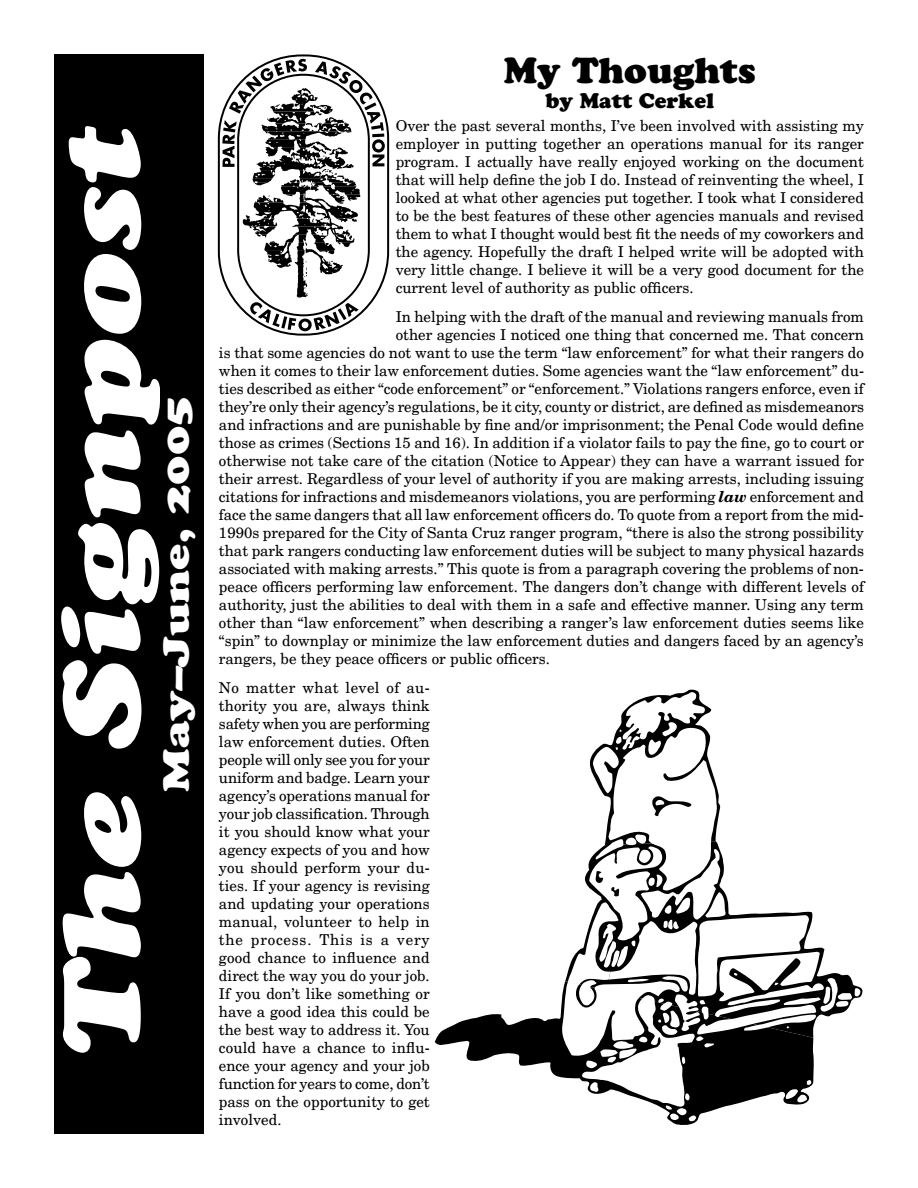
<style>
.page{position:relative;width:918px;height:1188px;background:#fff}
.page>*{position:absolute;margin:0;border:0;box-sizing:border-box;transform-origin:0 0}
.t1{font:italic 900 108px "Cooper";letter-spacing:-.005em;color:#fff;scale:1.3 1}
.t2{font:900 36px "Cooper";color:#fff;scale:1.3 1}
.Headline{font:900 36px "Cooper";color:#000}
.Sub_-_Headline{font:900 21px "Cooper";color:#000}
.Body_text{font:15px/18px "New Century Schlbk";color:#000;text-align:justify}
.s1{font-weight:700;font-style:italic}
</style>
<div class="page">
<div style="left:54px;top:54px;width:116px;height:1080px;background:#000"></div>
<div style="left:160px;top:54px;width:44px;height:1080px;background:#000"></div>
<svg style="left:217px;top:54px;width:172px;height:282px"></svg>
<svg style="left:222px;top:59px;width:163px;height:272px"></svg>
<svg style="left:434px;top:1012px;width:263px;height:113px"></svg>
<svg style="left:561px;top:689px;width:299px;height:432px"></svg>
<p class="t1" style="left:35px;top:1060px;width:720px;rotate:-90deg">The Signpost</p>
<p class="t2" style="left:154px;top:792px;width:306px;rotate:-90deg">May–June, 2005</p>
<p class="Headline" style="left:504px;top:48px;width:253px">My Thoughts</p>
<p class="Sub_-_Headline" style="left:546px;top:88px;width:170px">by Matt Cerkel</p>
<p class="Body_text" style="left:396px;top:116px;width:470px">Over the past several months, I’ve been involved with assisting my employer in putting together an operations manual for its ranger program. I actually have really enjoyed working on the document that will help define the job I do. Instead of reinventing the wheel, I looked at what other agencies put together. I took what I considered to be the best features of these other agencies manuals and revised them to what I thought would best fit the needs of my coworkers and the agency. Hopefully the draft I helped write will be adopted with very little change. I believe it will be a very good document for the current level of authority as public officers.</p>
<p class="Body_text" style="left:396px;top:307px;width:470px">In helping with the draft of the manual and reviewing manuals from</p>
<p class="Body_text" style="left:396px;top:325px;width:470px">other agencies I noticed one thing that concerned me. That concern</p>
<p class="Body_text" style="left:219px;top:343px;width:646px">is that some agencies do not want to use the term “law enforcement” for what their rangers do</p>
<p class="Body_text" style="left:219px;top:361px;width:646px">when it comes to their law enforcement duties. Some agencies want the “law enforcement” du-</p>
<p class="Body_text" style="left:219px;top:379px;width:646px">ties described as either “code enforcement” or “enforcement.” Violations rangers enforce, even if</p>
<p class="Body_text" style="left:219px;top:397px;width:647px">they’re only their agency’s regulations, be it city, county or district, are defined as misdemeanors</p>
<p class="Body_text" style="left:219px;top:415px;width:647px">and infractions and are punishable by fine and/or imprisonment; the Penal Code would define</p>
<p class="Body_text" style="left:219px;top:433px;width:647px">those as crimes (Sections 15 and 16). In addition if a violator fails to pay the fine, go to court or</p>
<p class="Body_text" style="left:219px;top:451px;width:646px">otherwise not take care of the citation (Notice to Appear) they can have a warrant issued for</p>
<p class="Body_text" style="left:219px;top:469px;width:647px">their arrest. Regardless of your level of authority if you are making arrests, including issuing</p>
<p class="Body_text" style="left:219px;top:487px;width:646px">citations for infractions and misdemeanors violations, you are performing <span class="s1">law</span> enforcement and</p>
<p class="Body_text" style="left:219px;top:505px;width:646px">face the same dangers that all law enforcement officers do. To quote from a report from the mid-</p>
<p class="Body_text" style="left:219px;top:523px;width:647px">1990s prepared for the City of Santa Cruz ranger program, “there is also the strong possibility</p>
<p class="Body_text" style="left:219px;top:541px;width:647px">that park rangers conducting law enforcement duties will be subject to many physical hazards</p>
<p class="Body_text" style="left:219px;top:559px;width:646px">associated with making arrests.” This quote is from a paragraph covering the problems of non-</p>
<p class="Body_text" style="left:219px;top:577px;width:646px">peace officers performing law enforcement. The dangers don’t change with different levels of</p>
<p class="Body_text" style="left:219px;top:595px;width:646px">authority, just the abilities to deal with them in a safe and effective manner. Using any term</p>
<p class="Body_text" style="left:219px;top:613px;width:646px">other than “law enforcement” when describing a ranger’s law enforcement duties seems like</p>
<p class="Body_text" style="left:219px;top:631px;width:646px">“spin” to downplay or minimize the law enforcement duties and dangers faced by an agency’s</p>
<p class="Body_text" style="left:219px;top:649px;width:333px">rangers, be they peace officers or public officers.</p>
<p class="Body_text" style="left:219px;top:678px;width:212px">No matter what level of au&shy;thority you are, always think safety when you are performing law enforcement duties. Often people will only see you for your uniform and badge. Learn your agency’s operations manual for your job classification. Through it you should know what your agency expects of you and how you should perform your du&shy;ties. If your agency is revising and updating your operations manual, volunteer to help in the process. This is a very good chance to influence and direct the way you do your job.<br>If you don’t like something or have a good idea this could be the best way to address it. You could have a chance to influ&shy;ence your agency and your job function for years to come, don’t pass on the opportunity to get involved.</p>
</div>
